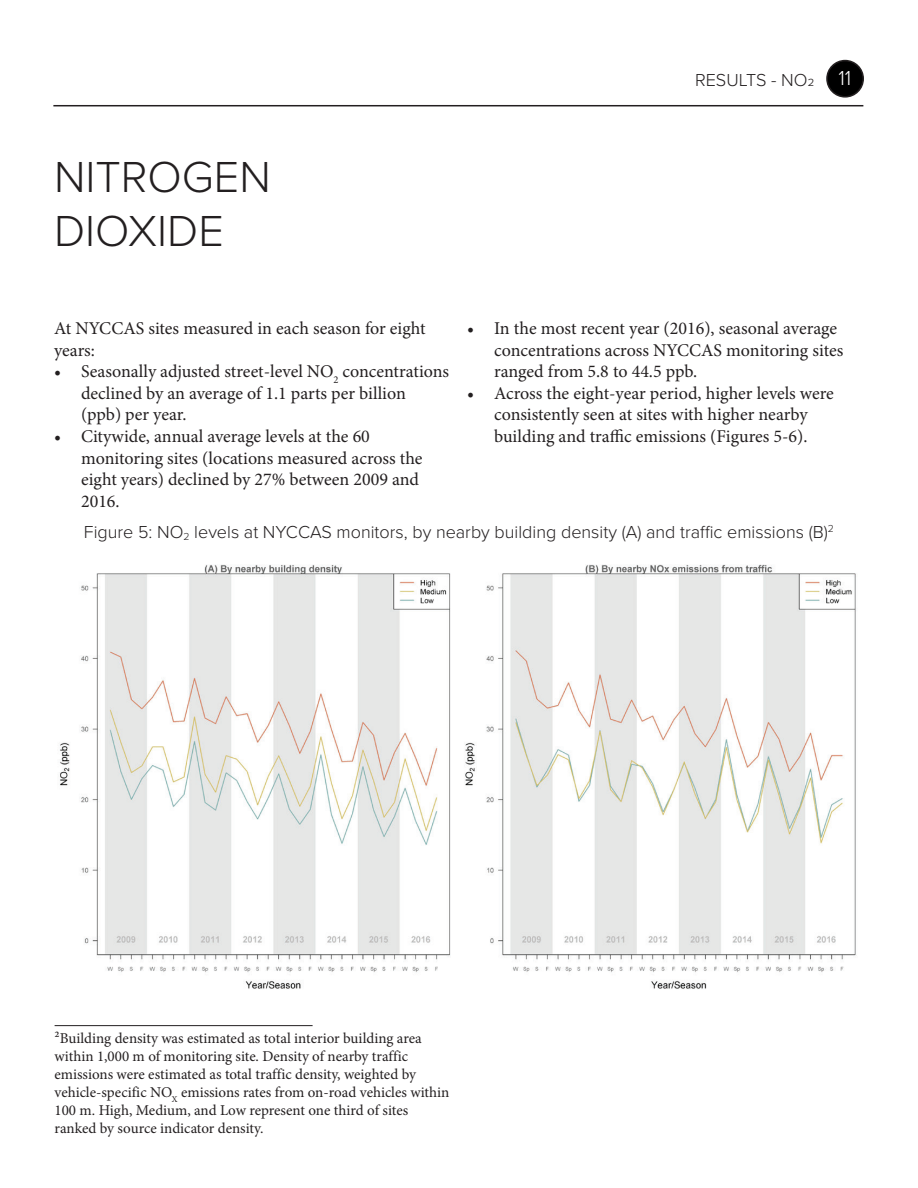
<style>
.page{position:relative;width:918px;height:1188px;background:#fff}
.page>*{position:absolute;margin:0;border:0;box-sizing:border-box;transform-origin:0 0}
.t1{font:300 45px/54px "Proxima Nova";color:#231f20}
.t2{font:18px/21.6px "Minion Pro";color:#231f20}
.t3{font:300 18px "Proxima Nova";color:#231f20}
.t4{font:15px/18px "Minion Pro";color:#231f20}
.s1{font-size:21px;color:#fff}
</style>
<div class="page">
<hr style="left:53px;top:105px;width:810px;height:1px;background:#231f20">
<div style="left:827px;top:61px;width:36px;height:36px;background:#000;border-radius:50%"></div>
<div style="left:826px;top:60px;width:38px;height:38px;border:2px solid #231f20;border-radius:50%"></div>
<hr style="left:55px;top:1025px;width:258px;height:1px;background:#231f20">
<img style="left:60px;top:564px;width:797px;height:425px">
<p class="t3" style="left:695px;top:67px;width:158px">RESULTS - NO2 <span class="s1">11</span></p>
<h1 class="t1" style="left:54px;top:148px;width:218px">NITROGEN<br>DIOXIDE</h1>
<p class="t2" style="left:54px;top:318px;width:373px">At NYCCAS sites measured in each season for eight years:</p>
<p class="t2" style="left:81px;top:361px;width:370px;text-indent:-27px">• Seasonally adjusted street-level NO<sub>2</sub> concentrations declined by an average of 1.1 parts per billion (ppb) per year.</p>
<p class="t2" style="left:81px;top:426px;width:343px;text-indent:-27px">• Citywide, annual average levels at the 60 monitoring sites (locations measured across the eight years) declined by 27% between 2009 and 2016.</p>
<p class="t2" style="left:494px;top:318px;width:351px;text-indent:-27px">• In the most recent year (2016), seasonal average concentrations across NYCCAS monitoring sites ranged from 5.8 to 44.5 ppb.</p>
<p class="t2" style="left:467px;top:382px;width:368px;text-align:center">• Across the eight-year period, higher levels were consistently seen at sites with higher nearby building and traffic emissions (Figures 5-6).</p>
<p class="t3" style="left:84px;top:519px;width:752px">Figure 5: NO<sub>2</sub> levels at NYCCAS monitors, by nearby building density (A) and traffic emissions (B)<sup>2</sup></p>
<p class="t4" style="left:55px;top:1030px;width:396px">2Building density was estimated as total interior building area within 1,000 m of monitoring site. Density of nearby traffic emissions were estimated as total traffic density, weighted by vehicle-specific NO<sub>X</sub> emissions rates from on-road vehicles within 100 m. High, Medium, and Low represent one third of sites ranked by source indicator density.</p>
</div>
